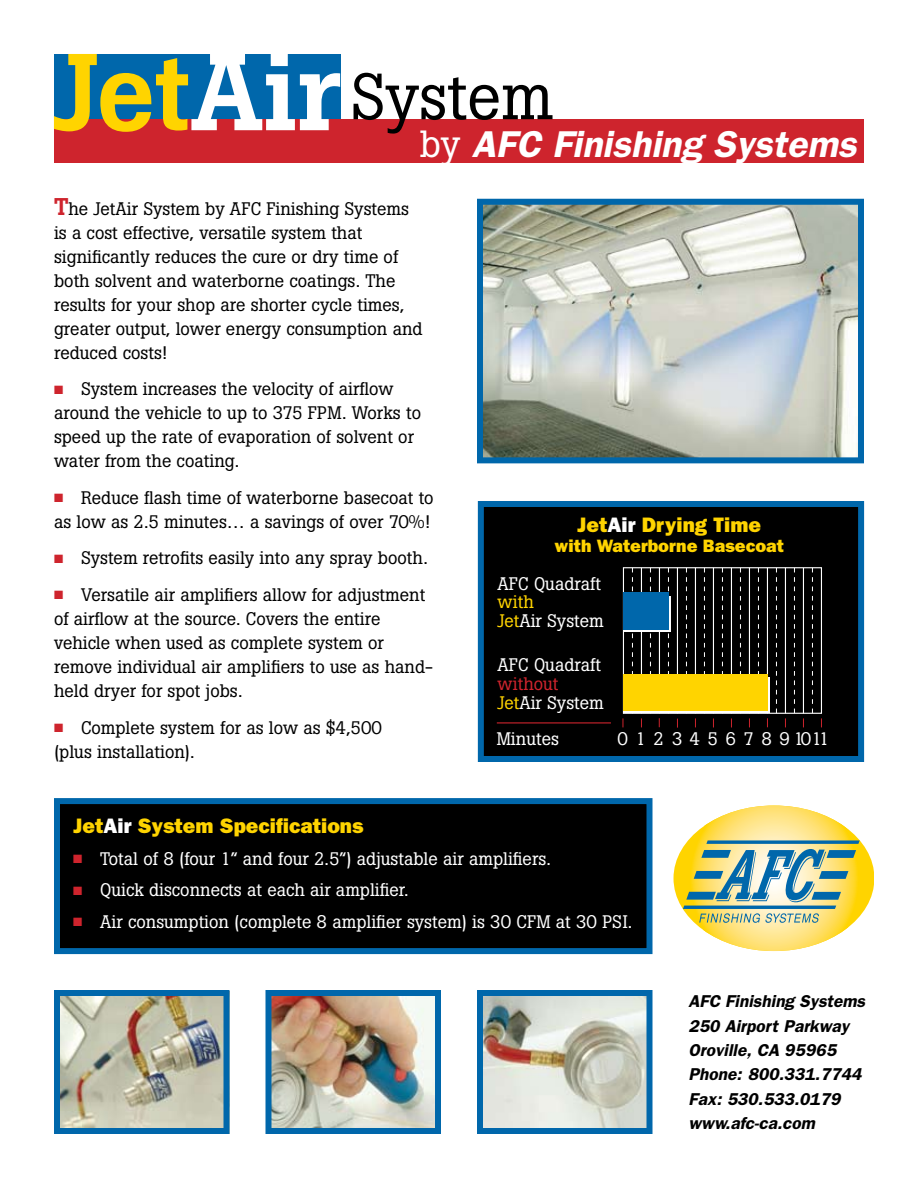
<style>
.page{position:relative;width:918px;height:1188px;background:#fff}
.page>*{position:absolute;margin:0;border:0;box-sizing:border-box;transform-origin:0 0}
.t1{font:64.5px "Boton";color:#000}
.t2{font:italic 600 37.5px "Franklin Gothic";color:#fff}
.t3{font:800 21px "Franklin Gothic";color:#ffd400}
.t4{font:18px/24px "Boton";color:#000}
.t5{font:18px/18.8px "Boton";color:#fff}
.t6{font:800 18px "Franklin Gothic";color:#ffd400}
.t7{font:18px "Boton";letter-spacing:.415em;color:#fff}
.t8{font:italic 600 17.25px/24.3px "Franklin Gothic";color:#000}
.s1{font-weight:500;font-size:108px;color:#ffd400}
.s2{font-weight:500;font-size:108px;color:#fff}
.s3{font-family:"Boton";font-weight:400;font-style:normal}
.s4{font-weight:500;font-size:24px;color:#ce242d}
.s5{color:#ce242d}
.s6{color:#fff}
.s7{color:#ffd400}
</style>
<div class="page">
<div style="left:485px;top:508px;width:372px;height:247px;background:#000"></div>
<hr style="left:497px;top:722px;width:114px;height:1px;background:#ce242d">
<svg style="left:622px;top:567px;width:201px;height:161px;background:#424020"></svg>
<div style="left:478px;top:501px;width:386px;height:261px;border:6px solid #0067ab"></div>
<img style="left:61px;top:997px;width:162px;height:130px">
<img style="left:484px;top:206px;width:373px;height:250px">
<div style="left:477px;top:199px;width:387px;height:264px;border:6px solid #0067ab"></div>
<div style="left:57px;top:801px;width:593px;height:150px;background:#000"></div>
<div style="left:54px;top:798px;width:598px;height:156px;border:6px solid #0067ab"></div>
<svg style="left:674px;top:806px;width:200px;height:145px;background:#ffdf62"></svg>
<svg style="left:683px;top:840px;width:177px;height:83px;background:#a9bb91"></svg>
<div style="left:54px;top:990px;width:176px;height:144px;border:6px solid #0067ab"></div>
<img style="left:484px;top:997px;width:161px;height:130px">
<div style="left:477px;top:990px;width:175px;height:144px;border:6px solid #0067ab"></div>
<img style="left:273px;top:997px;width:161px;height:130px">
<div style="left:266px;top:990px;width:175px;height:144px;border:6px solid #0067ab"></div>
<div style="left:54px;top:54px;width:286px;height:100px;background:#0067ab"></div>
<div style="left:54px;top:119px;width:809px;height:44px;background:#ce242d"></div>
<h1 class="t1" style="left:54px;top:58px;width:501px"><span class="s1">Jet</span><span class="s2">Air</span>System</h1>
<h2 class="t2" style="left:420px;top:122px;width:438px"><span class="s3">by</span> AFC Finishing Systems</h2>
<p class="t4" style="left:54px;top:196px;width:370px"><span class="s4">T</span>he JetAir System by AFC Finishing Systems is a cost effective, versatile system that significantly reduces the cure or dry time of both solvent and waterborne coatings. The results for your shop are shorter cycle times, greater output, lower energy consumption and reduced costs!</p>
<p class="t4" style="left:54px;top:377px;width:369px"><span class="s5">■</span> System increases the velocity of airflow around the vehicle to up to 375 FPM. Works to speed up the rate of evaporation of solvent or water from the coating.</p>
<p class="t4" style="left:54px;top:485px;width:381px"><span class="s5">■</span> Reduce flash time of waterborne basecoat to as low as 2.5 minutes… a savings of over 70%!</p>
<p class="t4" style="left:54px;top:546px;width:375px"><span class="s5">■</span> System retrofits easily into any spray booth.</p>
<p class="t4" style="left:54px;top:583px;width:381px"><span class="s5">■</span> Versatile air amplifiers allow for adjustment of airflow at the source. Covers the entire vehicle when used as complete system or remove individual air amplifiers to use as hand&shy;held dryer for spot jobs.</p>
<p class="t4" style="left:54px;top:715px;width:330px"><span class="s5">■</span> Complete system for as low as $4,500 (plus installation).</p>
<p class="t3" style="left:577px;top:513px;width:185px">Jet<span class="s6">Air</span> Drying Time</p>
<p class="t6" style="left:554px;top:535px;width:231px">with Waterborne Basecoat</p>
<p class="t5" style="left:497px;top:574px;width:105px">AFC Quadraft</p>
<p class="t5" style="left:497px;top:593px;width:108px"><span class="s7">with<br>Jet</span>Air System</p>
<p class="t5" style="left:497px;top:656px;width:105px">AFC Quadraft</p>
<p class="t5" style="left:497px;top:674px;width:108px"><span class="s5">without<br></span><span class="s7">Jet</span>Air System</p>
<p class="t5" style="left:497px;top:729px;width:64px">Minutes</p>
<p class="t7" style="left:617px;top:728px;width:213px">01234567891011</p>
<p class="t3" style="left:73px;top:814px;width:292px">Jet<span class="s6">Air</span> System Specifications</p>
<p class="t5" style="left:73px;top:849px;width:479px"><span class="s5">■</span> Total of 8 (four 1” and four 2.5”) adjustable air amplifiers.</p>
<p class="t5" style="left:73px;top:881px;width:337px"><span class="s5">■</span> Quick disconnects at each air amplifier.</p>
<p class="t5" style="left:73px;top:912px;width:561px"><span class="s5">■</span> Air consumption (complete 8 amplifier system) is 30 CFM at 30 PSI.</p>
<p class="t8" style="left:688px;top:989px;width:178px">AFC Finishing Systems<br>250 Airport Parkway<br>Oroville, CA 95965<br>Phone: 800.331.7744<br>Fax: 530.533.0179 www.afc-ca.com</p>
</div>
